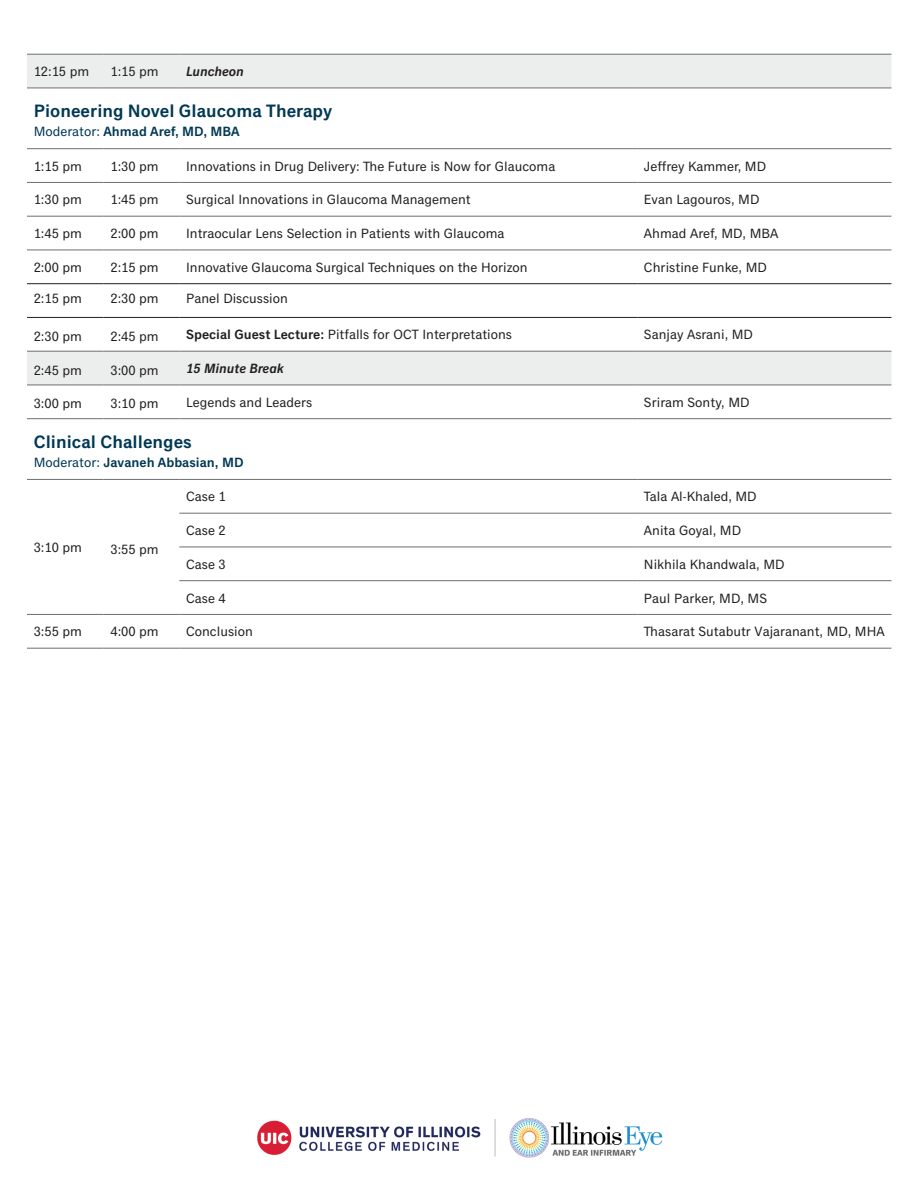
<style>
.page{position:relative;width:918px;height:1188px;background:#fff}
.page>*{position:absolute;margin:0;border:0;box-sizing:border-box;transform-origin:0 0}
.t1{font:600 18px "Classic Grotesque Pro";color:#013854}
.t2{font:13.5px "Classic Grotesque Pro";color:#231f20}
.t3{font:600 13.5px "Classic Grotesque Pro";color:#013854}
.t4{font:italic 600 13.5px "Classic Grotesque Pro";color:#231f20}
.s1{font-weight:400}
.s2{font-weight:600}
</style>
<div class="page">
<svg style="left:27px;top:55px;width:864px;height:330px"></svg>
<hr style="left:27px;top:182px;width:77px;height:1px;background:#6e6f6f">
<hr style="left:104px;top:182px;width:75px;height:1px;background:#6e6f6f">
<hr style="left:179px;top:182px;width:458px;height:1px;background:#6e6f6f">
<hr style="left:637px;top:182px;width:254px;height:1px;background:#6e6f6f">
<hr style="left:27px;top:216px;width:77px;height:1px;background:#6e6f6f">
<hr style="left:104px;top:216px;width:75px;height:1px;background:#6e6f6f">
<hr style="left:179px;top:216px;width:458px;height:1px;background:#6e6f6f">
<hr style="left:637px;top:216px;width:254px;height:1px;background:#6e6f6f">
<hr style="left:179px;top:513px;width:458px;height:1px;background:#6e6f6f">
<hr style="left:179px;top:547px;width:458px;height:1px;background:#6e6f6f">
<hr style="left:27px;top:54px;width:77px;height:1px;background:#6e6f6f">
<hr style="left:104px;top:54px;width:75px;height:1px;background:#6e6f6f">
<hr style="left:179px;top:54px;width:458px;height:1px;background:#6e6f6f">
<hr style="left:637px;top:54px;width:254px;height:1px;background:#6e6f6f">
<hr style="left:27px;top:648px;width:77px;height:1px;background:#6e6f6f">
<hr style="left:104px;top:648px;width:75px;height:1px;background:#6e6f6f">
<hr style="left:179px;top:648px;width:458px;height:1px;background:#6e6f6f">
<hr style="left:637px;top:648px;width:254px;height:1px;background:#6e6f6f">
<hr style="left:27px;top:250px;width:77px;height:1px;background:#6e6f6f">
<hr style="left:104px;top:250px;width:75px;height:1px;background:#6e6f6f">
<hr style="left:179px;top:250px;width:458px;height:1px;background:#6e6f6f">
<hr style="left:637px;top:250px;width:254px;height:1px;background:#6e6f6f">
<hr style="left:27px;top:283px;width:77px;height:1px;background:#231f20">
<hr style="left:104px;top:283px;width:75px;height:1px;background:#231f20">
<hr style="left:179px;top:283px;width:458px;height:1px;background:#231f20">
<hr style="left:637px;top:283px;width:254px;height:1px;background:#231f20">
<hr style="left:27px;top:88px;width:77px;height:1px;background:#6e6f6f">
<hr style="left:104px;top:88px;width:75px;height:1px;background:#6e6f6f">
<hr style="left:179px;top:88px;width:458px;height:1px;background:#6e6f6f">
<hr style="left:637px;top:88px;width:254px;height:1px;background:#6e6f6f">
<hr style="left:27px;top:148px;width:77px;height:1px;background:#6e6f6f">
<hr style="left:104px;top:148px;width:75px;height:1px;background:#6e6f6f">
<hr style="left:179px;top:148px;width:458px;height:1px;background:#6e6f6f">
<hr style="left:637px;top:148px;width:254px;height:1px;background:#6e6f6f">
<hr style="left:27px;top:385px;width:77px;height:1px;background:#6e6f6f">
<hr style="left:104px;top:385px;width:75px;height:1px;background:#6e6f6f">
<hr style="left:179px;top:385px;width:458px;height:1px;background:#6e6f6f">
<hr style="left:637px;top:385px;width:254px;height:1px;background:#6e6f6f">
<hr style="left:27px;top:418px;width:77px;height:1px;background:#6e6f6f">
<hr style="left:104px;top:418px;width:75px;height:1px;background:#6e6f6f">
<hr style="left:179px;top:418px;width:458px;height:1px;background:#6e6f6f">
<hr style="left:179px;top:479px;width:458px;height:1px;background:#6e6f6f">
<hr style="left:637px;top:418px;width:254px;height:1px;background:#6e6f6f">
<hr style="left:637px;top:479px;width:254px;height:1px;background:#6e6f6f">
<hr style="left:637px;top:513px;width:254px;height:1px;background:#6e6f6f">
<hr style="left:637px;top:547px;width:254px;height:1px;background:#6e6f6f">
<hr style="left:27px;top:479px;width:77px;height:1px;background:#6e6f6f">
<hr style="left:27px;top:614px;width:77px;height:1px;background:#6e6f6f">
<hr style="left:104px;top:479px;width:75px;height:1px;background:#6e6f6f">
<hr style="left:104px;top:614px;width:75px;height:1px;background:#6e6f6f">
<hr style="left:179px;top:580px;width:458px;height:1px;background:#6e6f6f">
<hr style="left:179px;top:614px;width:458px;height:1px;background:#6e6f6f">
<hr style="left:637px;top:580px;width:254px;height:1px;background:#6e6f6f">
<hr style="left:637px;top:614px;width:254px;height:1px;background:#6e6f6f">
<hr style="left:27px;top:317px;width:77px;height:1px;background:#231f20">
<hr style="left:27px;top:351px;width:77px;height:1px;background:#6e6f6f">
<hr style="left:104px;top:317px;width:75px;height:1px;background:#231f20">
<hr style="left:104px;top:351px;width:75px;height:1px;background:#6e6f6f">
<hr style="left:179px;top:317px;width:458px;height:1px;background:#231f20">
<hr style="left:179px;top:351px;width:458px;height:1px;background:#6e6f6f">
<hr style="left:637px;top:317px;width:254px;height:1px;background:#231f20">
<hr style="left:637px;top:351px;width:254px;height:1px;background:#6e6f6f">
<img style="left:257px;top:1118px;width:406px;height:40px">
<p class="t2" style="left:34px;top:63px;width:57px">12:15 pm</p>
<p class="t2" style="left:110px;top:63px;width:50px">1:15 pm</p>
<p class="t4" style="left:186px;top:63px;width:59px">Luncheon</p>
<h1 class="t1" style="left:34px;top:100px;width:300px">Pioneering Novel Glaucoma Therapy</h1>
<p class="t3" style="left:34px;top:123px;width:207px"><span class="s1">Moderator:</span> Ahmad Aref, MD, MBA</p>
<p class="t2" style="left:34px;top:158px;width:50px">1:15 pm</p>
<p class="t2" style="left:110px;top:158px;width:50px">1:30 pm</p>
<p class="t2" style="left:186px;top:158px;width:371px">Innovations in Drug Delivery: The Future is Now for Glaucoma</p>
<p class="t2" style="left:644px;top:158px;width:124px">Jeffrey Kammer, MD</p>
<p class="t2" style="left:34px;top:192px;width:50px">1:30 pm</p>
<p class="t2" style="left:110px;top:192px;width:50px">1:45 pm</p>
<p class="t2" style="left:186px;top:192px;width:286px">Surgical Innovations in Glaucoma Management</p>
<p class="t2" style="left:644px;top:192px;width:117px">Evan Lagouros, MD</p>
<p class="t2" style="left:34px;top:225px;width:50px">1:45 pm</p>
<p class="t2" style="left:110px;top:225px;width:50px">2:00 pm</p>
<p class="t2" style="left:186px;top:225px;width:320px">Intraocular Lens Selection in Patients with Glaucoma</p>
<p class="t2" style="left:644px;top:225px;width:136px">Ahmad Aref, MD, MBA</p>
<p class="t2" style="left:34px;top:259px;width:50px">2:00 pm</p>
<p class="t2" style="left:110px;top:259px;width:50px">2:15 pm</p>
<p class="t2" style="left:186px;top:259px;width:343px">Innovative Glaucoma Surgical Techniques on the Horizon</p>
<p class="t2" style="left:644px;top:259px;width:124px">Christine Funke, MD</p>
<p class="t2" style="left:34px;top:290px;width:50px">2:15 pm</p>
<p class="t2" style="left:110px;top:290px;width:50px">2:30 pm</p>
<p class="t2" style="left:186px;top:290px;width:103px">Panel Discussion</p>
<p class="t2" style="left:34px;top:328px;width:50px">2:30 pm</p>
<p class="t2" style="left:110px;top:328px;width:50px">2:45 pm</p>
<p class="t2" style="left:186px;top:327px;width:328px"><span class="s2">Special Guest Lecture:</span> Pitfalls for OCT Interpretations</p>
<p class="t2" style="left:644px;top:327px;width:111px">Sanjay Asrani, MD</p>
<p class="t2" style="left:34px;top:362px;width:50px">2:45 pm</p>
<p class="t2" style="left:110px;top:362px;width:50px">3:00 pm</p>
<p class="t4" style="left:186px;top:360px;width:99px">15 Minute Break</p>
<p class="t2" style="left:34px;top:396px;width:50px">3:00 pm</p>
<p class="t2" style="left:110px;top:396px;width:50px">3:10 pm</p>
<p class="t2" style="left:186px;top:394px;width:128px">Legends and Leaders</p>
<p class="t2" style="left:644px;top:394px;width:107px">Sriram Sonty, MD</p>
<h1 class="t1" style="left:34px;top:430px;width:160px">Clinical Challenges</h1>
<p class="t3" style="left:34px;top:454px;width:211px"><span class="s1">Moderator:</span> Javaneh Abbasian, MD</p>
<p class="t2" style="left:34px;top:539px;width:50px">3:10 pm</p>
<p class="t2" style="left:110px;top:541px;width:50px">3:55 pm</p>
<p class="t2" style="left:186px;top:489px;width:41px">Case 1</p>
<p class="t2" style="left:644px;top:489px;width:114px">Tala Al-Khaled, MD</p>
<p class="t2" style="left:186px;top:522px;width:41px">Case 2</p>
<p class="t2" style="left:644px;top:522px;width:99px">Anita Goyal, MD</p>
<p class="t2" style="left:186px;top:556px;width:41px">Case 3</p>
<p class="t2" style="left:644px;top:556px;width:142px">Nikhila Khandwala, MD</p>
<p class="t2" style="left:186px;top:590px;width:41px">Case 4</p>
<p class="t2" style="left:644px;top:590px;width:125px">Paul Parker, MD, MS</p>
<p class="t2" style="left:34px;top:624px;width:50px">3:55 pm</p>
<p class="t2" style="left:110px;top:624px;width:50px">4:00 pm</p>
<p class="t2" style="left:186px;top:624px;width:68px">Conclusion</p>
<p class="t2" style="left:644px;top:624px;width:242px">Thasarat Sutabutr Vajaranant, MD, MHA</p>
</div>
